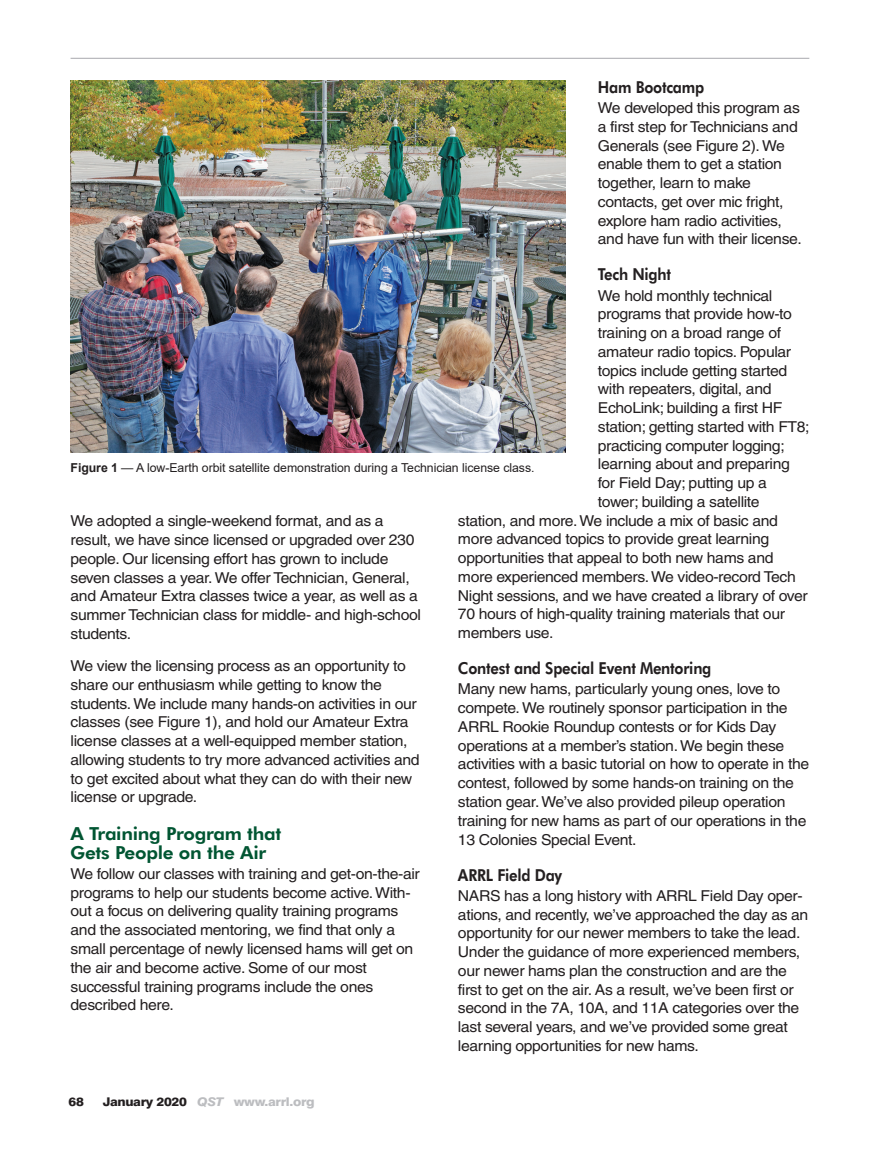
<style>
.page{position:relative;width:883px;height:1154px;background:#fff}
.page>*{position:absolute;margin:0;border:0;box-sizing:border-box;transform-origin:0 0}
.t1{font:800 18px/18.8px "Futura BT";letter-spacing:-.015em;color:#015532;scale:1.05 1}
.t2{font:800 16.5px "Futura BT";letter-spacing:-.015em;color:#231f20;scale:.9 1}
.t3{font:15px/18.8px "Helvetica";letter-spacing:-.025em;color:#231f20;scale:1.05 1}
.t4{font:12.3px "Arial";letter-spacing:-.005em;color:#231f20}
.t5{font:800 12px "Swiss 721 BT";letter-spacing:-.025em;color:#bcbdc0;scale:1.1 1}
.t6{font:800 12px "Swiss 721 BT";color:#231f20;scale:1.1 1}
.s1{font-weight:700}
.s2{color:#231f20}
.s3{font-style:italic}
</style>
<div class="page">
<hr style="left:70px;top:58px;width:738px;height:1px;background:#a8a9ad">
<img style="left:70px;top:81px;width:495px;height:372px">
<p class="t2" style="left:597px;top:80px;width:120px">Ham Bootcamp</p>
<p class="t3" style="left:597px;top:100px;width:195px">We developed this program as a first step for Technicians and<br>Generals (see Figure 2). We enable them to get a station together, learn to make contacts, get over mic fright, explore ham radio activities, and have fun with their license.</p>
<p class="t2" style="left:597px;top:267px;width:83px">Tech Night</p>
<p class="t3" style="left:597px;top:287px;width:168px">We hold monthly technical</p>
<p class="t3" style="left:597px;top:306px;width:186px">programs that provide how-to</p>
<p class="t3" style="left:597px;top:325px;width:176px">training on a broad range of</p>
<p class="t3" style="left:597px;top:344px;width:185px">amateur radio topics. Popular</p>
<p class="t3" style="left:597px;top:362px;width:182px">topics include getting started</p>
<p class="t3" style="left:597px;top:381px;width:167px">with repeaters, digital, and</p>
<p class="t3" style="left:597px;top:400px;width:177px">EchoLink; building a first HF</p>
<p class="t3" style="left:597px;top:419px;width:203px">station; getting started with FT8;</p>
<p class="t3" style="left:597px;top:437px;width:179px">practicing computer logging;</p>
<p class="t3" style="left:597px;top:456px;width:184px">learning about and preparing</p>
<p class="t3" style="left:597px;top:475px;width:162px">for Field Day; putting up a</p>
<p class="t3" style="left:597px;top:494px;width:155px">tower; building a satellite</p>
<p class="t3" style="left:457px;top:512px;width:306px">station, and more. We include a mix of basic and</p>
<p class="t3" style="left:457px;top:531px;width:298px">more advanced topics to provide great learning</p>
<p class="t3" style="left:457px;top:550px;width:302px">opportunities that appeal to both new hams and</p>
<p class="t3" style="left:457px;top:569px;width:323px">more experienced members. We video-record Tech</p>
<p class="t3" style="left:457px;top:587px;width:334px">Night sessions, and we have created a library of over</p>
<p class="t3" style="left:457px;top:606px;width:313px">70 hours of high-quality training materials that our</p>
<p class="t3" style="left:457px;top:625px;width:92px">members use.</p>
<p class="t2" style="left:457px;top:661px;width:283px">Contest and Special Event Mentoring</p>
<p class="t3" style="left:457px;top:681px;width:336px">Many new hams, particularly young ones, love to compete. We routinely sponsor participation in the ARRL Rookie Roundup contests or for Kids Day operations at a member’s station. We begin these activities with a basic tutorial on how to operate in the contest, followed by some hands-on training on the station gear. We’ve also provided pileup operation training for new hams as part of our operations in the 13 Colonies Special Event.</p>
<p class="t2" style="left:457px;top:867px;width:117px">ARRL Field Day</p>
<p class="t3" style="left:457px;top:887px;width:335px">NARS has a long history with ARRL Field Day oper&shy;ations, and recently, we’ve approached the day as an opportunity for our newer members to take the lead.<br>Under the guidance of more experienced members, our newer hams plan the construction and are the first to get on the air. As a result, we’ve been first or second in the 7A, 10A, and 11A categories over the last several years, and we’ve provided some great learning opportunities for new hams.</p>
<p class="t4" style="left:70px;top:461px;width:465px"><span class="s1">Figure 1</span> — A low-Earth orbit satellite demonstration during a Technician license class.</p>
<p class="t3" style="left:70px;top:513px;width:335px">We adopted a single-weekend format, and as a result, we have since licensed or upgraded over 230 people. Our licensing effort has grown to include seven classes a year. We offer Technician, General, and Amateur Extra classes twice a year, as well as a summer Technician class for middle- and high-school students.</p>
<p class="t3" style="left:70px;top:658px;width:334px">We view the licensing process as an opportunity to share our enthusiasm while getting to know the students. We include many hands-on activities in our classes (see Figure 1), and hold our Amateur Extra license classes at a well-equipped member station, allowing students to try more advanced activities and to get excited about what they can do with their new license or upgrade.</p>
<p class="t1" style="left:70px;top:825px;width:202px">A Training Program that<br>Gets People on the Air</p>
<p class="t3" style="left:70px;top:865px;width:334px">We follow our classes with training and get-on-the-air programs to help our students become active. With&shy;out a focus on delivering quality training programs and the associated mentoring, we find that only a small percentage of newly licensed hams will get on the air and become active. Some of our most successful training programs include the ones described here.</p>
<p class="t6" style="left:69px;top:1097px;width:15px">68</p>
<p class="t5" style="left:103px;top:1097px;width:194px"><span class="s2">January 2020</span> <span class="s3">QST</span> www.arrl.org</p>
</div>
